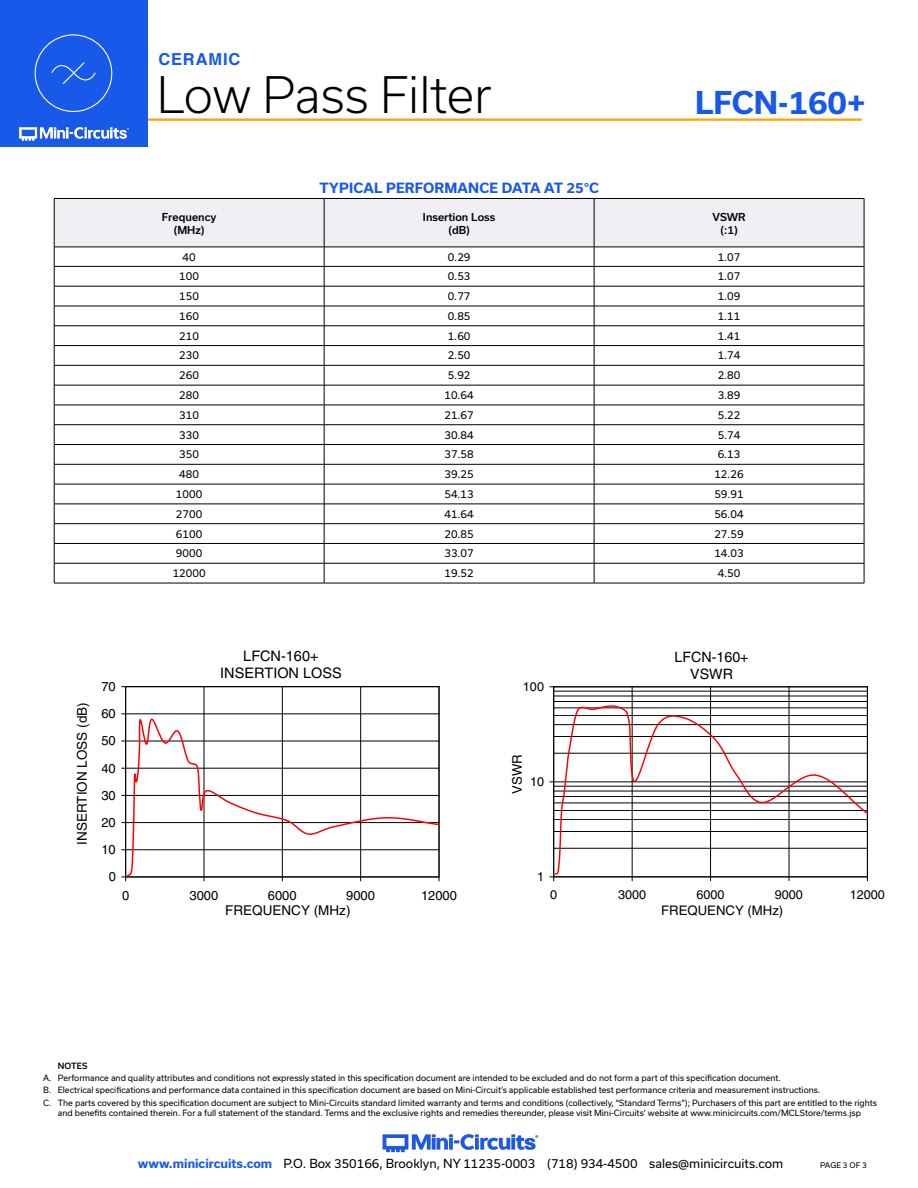
<style>
.page{position:relative;width:918px;height:1188px;background:#fff}
.page>*{position:absolute;margin:0;border:0;box-sizing:border-box;transform-origin:0 0}
.t1{font:300 48px "Usual";color:#000}
.t2{font:700 30px "Usual";color:#1859ea}
.t3{font:700 16.5px "Helvetica";letter-spacing:.05em;color:#1859ea}
.t4{font:14.55px/17.2px "Helvetica";color:#000;text-align:center}
.t5{font:14.25px/17px "Helvetica";color:#000;text-align:center}
.t6{font:13.5px "Helvetica";color:#000}
.t7{font:700 13.5px "Usual";letter-spacing:.015em;color:#1859ea}
.t8{font:13.2px "Helvetica";color:#000}
.t9{font:12.9px "Helvetica";color:#000}
.t10{font:12.6px "Helvetica";color:#000}
.t11{font:12px "Usual";color:#000}
.t12{font:10.5px "Usual";color:#000}
.t13{font:500 10.5px/12.6px "Usual";color:#000;text-align:center}
.t14{font:8.25px/12.1px "Usual";color:#000}
.t15{font:500 8.25px "Usual";letter-spacing:.015em;color:#000}
.t16{font:7.5px "Usual";color:#000}
.s1{font-weight:700;color:#1859ea}
</style>
<div class="page">
<img style="left:382px;top:1134px;width:157px;height:19px">
<hr style="left:129px;top:118px;width:733px;height:3px;background:#ffa300">
<div style="left:0;top:0;width:147px;height:147px;background:#1859ea"></div>
<img style="left:19px;top:126px;width:110px;height:15px">
<div style="left:35px;top:34px;width:77px;height:78px;border:1px solid #fff;border-radius:50%"></div>
<svg style="left:51px;top:62px;width:45px;height:22px"></svg>
<hr style="left:54px;top:583px;width:270px;height:1px;background:#000">
<hr style="left:324px;top:583px;width:270px;height:1px;background:#000">
<hr style="left:594px;top:583px;width:270px;height:1px;background:#000">
<svg style="left:54px;top:198px;width:811px;height:385px"></svg>
<hr style="left:126px;top:849px;width:313px;height:1px;background:#000">
<hr style="left:126px;top:795px;width:313px;height:1px;background:#000">
<hr style="left:126px;top:768px;width:313px;height:1px;background:#000">
<hr style="left:126px;top:741px;width:313px;height:1px;background:#000">
<hr style="left:126px;top:713px;width:313px;height:1px;background:#000">
<hr style="left:203px;top:687px;width:1px;height:190px;background:#000">
<hr style="left:282px;top:687px;width:1px;height:190px;background:#000">
<hr style="left:360px;top:687px;width:1px;height:190px;background:#000">
<hr style="left:125px;top:687px;width:1px;height:190px;background:#000">
<hr style="left:126px;top:876px;width:313px;height:1px;background:#000">
<svg style="left:125px;top:718px;width:263px;height:164px"></svg>
<svg style="left:386px;top:817px;width:53px;height:8px"></svg>
<svg style="left:550px;top:687px;width:318px;height:195px"></svg>
<h3 class="t3" style="left:158px;top:49px;width:83px">CERAMIC</h3>
<h1 class="t1" style="left:157px;top:67px;width:336px">Low Pass Filter</h1>
<h3 class="t7" style="left:320px;top:180px;width:281px">TYPICAL PERFORMANCE DATA AT 25°C</h3>
<h2 class="t2" style="left:695px;top:86px;width:172px">LFCN-160+</h2>
<p class="t13" style="left:162px;top:211px;width:56px">Frequency (MHz)</p>
<p class="t13" style="left:423px;top:211px;width:74px">Insertion Loss (dB)</p>
<p class="t13" style="left:712px;top:211px;width:35px">VSWR (:1)</p>
<p class="t12" style="left:183px;top:251px;width:15px">40</p>
<p class="t12" style="left:448px;top:251px;width:24px">0.29</p>
<p class="t12" style="left:718px;top:251px;width:24px">1.07</p>
<p class="t12" style="left:179px;top:270px;width:21px">100</p>
<p class="t12" style="left:448px;top:270px;width:24px">0.53</p>
<p class="t12" style="left:718px;top:270px;width:24px">1.07</p>
<p class="t12" style="left:179px;top:290px;width:21px">150</p>
<p class="t12" style="left:448px;top:290px;width:24px">0.77</p>
<p class="t12" style="left:718px;top:290px;width:24px">1.09</p>
<p class="t12" style="left:179px;top:310px;width:21px">160</p>
<p class="t12" style="left:448px;top:310px;width:24px">0.85</p>
<p class="t12" style="left:718px;top:310px;width:24px">1.11</p>
<p class="t12" style="left:179px;top:330px;width:21px">210</p>
<p class="t12" style="left:448px;top:330px;width:24px">1.60</p>
<p class="t12" style="left:718px;top:330px;width:24px">1.41</p>
<p class="t12" style="left:179px;top:349px;width:21px">230</p>
<p class="t12" style="left:448px;top:349px;width:24px">2.50</p>
<p class="t12" style="left:718px;top:349px;width:24px">1.74</p>
<p class="t12" style="left:179px;top:369px;width:21px">260</p>
<p class="t12" style="left:448px;top:369px;width:24px">5.92</p>
<p class="t12" style="left:718px;top:369px;width:24px">2.80</p>
<p class="t12" style="left:179px;top:389px;width:21px">280</p>
<p class="t12" style="left:444px;top:389px;width:31px">10.64</p>
<p class="t12" style="left:718px;top:389px;width:24px">3.89</p>
<p class="t12" style="left:179px;top:409px;width:21px">310</p>
<p class="t12" style="left:444px;top:409px;width:31px">21.67</p>
<p class="t12" style="left:718px;top:409px;width:24px">5.22</p>
<p class="t12" style="left:179px;top:429px;width:21px">330</p>
<p class="t12" style="left:444px;top:429px;width:31px">30.84</p>
<p class="t12" style="left:718px;top:429px;width:24px">5.74</p>
<p class="t12" style="left:179px;top:448px;width:21px">350</p>
<p class="t12" style="left:444px;top:448px;width:31px">37.58</p>
<p class="t12" style="left:718px;top:448px;width:24px">6.13</p>
<p class="t12" style="left:179px;top:468px;width:21px">480</p>
<p class="t12" style="left:444px;top:468px;width:31px">39.25</p>
<p class="t12" style="left:714px;top:468px;width:31px">12.26</p>
<p class="t12" style="left:176px;top:488px;width:28px">1000</p>
<p class="t12" style="left:444px;top:488px;width:31px">54.13</p>
<p class="t12" style="left:714px;top:488px;width:31px">59.91</p>
<p class="t12" style="left:176px;top:508px;width:28px">2700</p>
<p class="t12" style="left:444px;top:508px;width:31px">41.64</p>
<p class="t12" style="left:714px;top:508px;width:31px">56.04</p>
<p class="t12" style="left:176px;top:528px;width:28px">6100</p>
<p class="t12" style="left:444px;top:528px;width:31px">20.85</p>
<p class="t12" style="left:714px;top:528px;width:31px">27.59</p>
<p class="t12" style="left:176px;top:547px;width:28px">9000</p>
<p class="t12" style="left:444px;top:547px;width:31px">33.07</p>
<p class="t12" style="left:714px;top:547px;width:31px">14.03</p>
<p class="t12" style="left:173px;top:567px;width:34px">12000</p>
<p class="t12" style="left:444px;top:567px;width:31px">19.52</p>
<p class="t12" style="left:718px;top:567px;width:24px">4.50</p>
<h3 class="t6" style="left:74px;top:845px;width:144px;rotate:-90deg">INSERTION LOSS (dB)</h3>
<h3 class="t9" style="left:101px;top:679px;width:16px">70</h3>
<h3 class="t9" style="left:101px;top:706px;width:16px">60</h3>
<h3 class="t9" style="left:101px;top:733px;width:16px">50</h3>
<h3 class="t9" style="left:101px;top:761px;width:16px">40</h3>
<h3 class="t9" style="left:101px;top:788px;width:16px">30</h3>
<h3 class="t9" style="left:101px;top:815px;width:16px">20</h3>
<h3 class="t9" style="left:101px;top:842px;width:16px">10</h3>
<h3 class="t9" style="left:109px;top:869px;width:9px">0</h3>
<h3 class="t4" style="left:220px;top:647px;width:123px">LFCN-160+<br>INSERTION LOSS</h3>
<h3 class="t9" style="left:122px;top:888px;width:9px">0</h3>
<h3 class="t9" style="left:190px;top:888px;width:30px">3000</h3>
<h3 class="t9" style="left:268px;top:888px;width:30px">6000</h3>
<h3 class="t9" style="left:346px;top:888px;width:30px">9000</h3>
<h3 class="t9" style="left:421px;top:888px;width:37px">12000</h3>
<h3 class="t6" style="left:225px;top:903px;width:127px">FREQUENCY (MHz)</h3>
<h3 class="t10" style="left:523px;top:679px;width:23px">100</h3>
<h3 class="t8" style="left:509px;top:794px;width:41px;rotate:-90deg">VSWR</h3>
<h3 class="t10" style="left:530px;top:774px;width:16px">10</h3>
<h3 class="t10" style="left:537px;top:869px;width:9px">1</h3>
<h3 class="t5" style="left:675px;top:649px;width:76px">LFCN-160+<br>VSWR</h3>
<h3 class="t10" style="left:550px;top:888px;width:9px">0</h3>
<h3 class="t10" style="left:618px;top:888px;width:30px">3000</h3>
<h3 class="t10" style="left:696px;top:888px;width:30px">6000</h3>
<h3 class="t10" style="left:775px;top:888px;width:30px">9000</h3>
<h3 class="t10" style="left:850px;top:888px;width:37px">12000</h3>
<h3 class="t8" style="left:661px;top:903px;width:124px">FREQUENCY (MHz)</h3>
<p class="t15" style="left:58px;top:1061px;width:31px">NOTES</p>
<p class="t14" style="left:43px;top:1072px;width:835px">A. Performance and quality attributes and conditions not expressly stated in this specification document are intended to be excluded and do not form a part of this specification document.<br>B. Electrical specifications and performance data contained in this specification document are based on Mini-Circuit’s applicable established test performance criteria and measurement instructions.<br>C. The parts covered by this specification document are subject to Mini-Circuits standard limited warranty and terms and conditions (collectively, “Standard Terms”); Purchasers of this part are entitled to the rights</p>
<p class="t14" style="left:58px;top:1106px;width:805px">and benefits contained therein. For a full statement of the standard. Terms and the exclusive rights and remedies thereunder, please visit Mini-Circuits’ website at www.minicircuits.com/MCLStore/terms.jsp</p>
<h3 class="t11" style="left:138px;top:1157px;width:647px"><span class="s1">www.minicircuits.com</span> P.O. Box 350166, Brooklyn, NY 11235-0003 (718) 934-4500 sales@minicircuits.com</h3>
<p class="t16" style="left:820px;top:1161px;width:48px">PAGE 3 OF 3</p>
</div>
